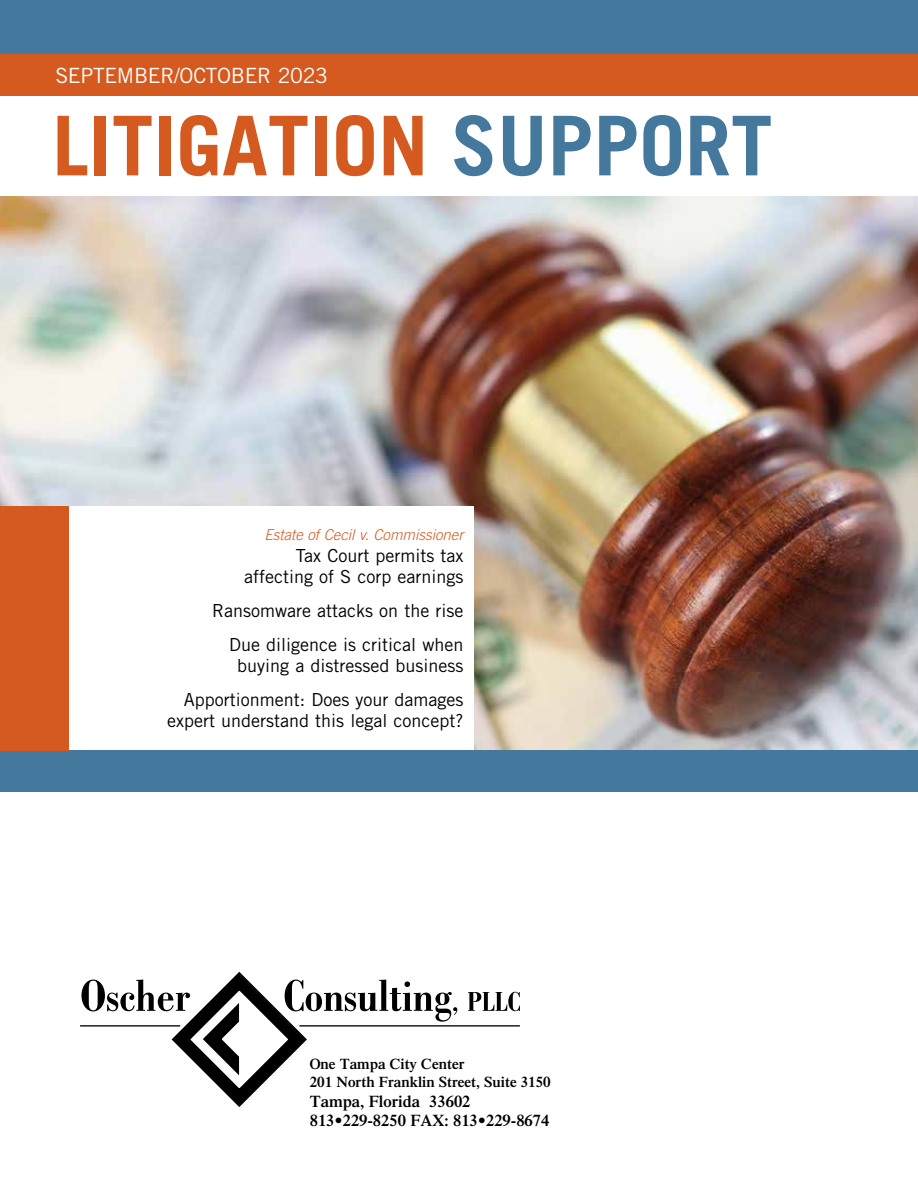
<style>
.page{position:relative;width:918px;height:1188px;background:#fff}
.page>*{position:absolute;margin:0;border:0;box-sizing:border-box;transform-origin:0 0}
.t1{font:700 82.5px "Trade Gothic LT Std";color:#d55a1f}
.t2{font:21px "Trade Gothic LT Std";letter-spacing:-.015em;color:#fff}
.t3{font:18px/33.6px "Trade Gothic LT Std";color:#000;text-align:right}
.t4{font:600 16.5px/19.8px "Times LT Std";color:#000}
.t5{font:600 15px/18px "Times LT Std";color:#000}
.t6{font:italic 300 15px "Trade Gothic LT Std";color:#d55a1f}
.s1{color:#44789d}
</style>
<div class="page">
<div style="left:0;top:0;width:918px;height:56px;background:#44789d"></div>
<div style="left:0;top:54px;width:918px;height:41px;background:#d55a1f"></div>
<img style="left:0;top:196px;width:918px;height:555px">
<div style="left:69px;top:506px;width:405px;height:245px;background:#fff"></div>
<div style="left:0;top:751px;width:918px;height:41px;background:#44789d"></div>
<div style="left:0;top:506px;width:69px;height:245px;background:#d55a1f"></div>
<svg style="left:468px;top:992px;width:52px;height:19px"></svg>
<svg style="left:81px;top:972px;width:376px;height:135px"></svg>
<hr style="left:80px;top:1025px;width:100px;height:2px;background:#000">
<hr style="left:299px;top:1025px;width:221px;height:2px;background:#000">
<div style="left:308px;top:1057px;width:251px;height:104px;background:#fff"></div>
<p class="t2" style="left:55px;top:63px;width:274px">SEPTEMBER/OCTOBER 2023</p>
<h1 class="t1" style="left:52px;top:95px;width:721px">LITIGATION <span class="s1">SUPPORT</span></h1>
<p class="t6" style="left:265px;top:526px;width:200px">Estate of Cecil v. Commissioner</p>
<p class="t3" style="left:244px;top:544px;width:221px;line-height:21.6px">Tax Court permits tax affecting of S corp earnings</p>
<p class="t3" style="left:212px;top:594px;width:253px">Ransomware attacks on the rise<br>Due diligence is critical when</p>
<p class="t3" style="left:184px;top:649px;width:281px">buying a distressed business<br>Apportionment: Does your damages</p>
<p class="t3" style="left:167px;top:704px;width:298px">expert understand this legal concept?</p>
<p class="t5" style="left:310px;top:1054px;width:243px">One Tampa City Center<br>201 North Franklin Street, Suite 3150</p>
<p class="t4" style="left:310px;top:1091px;width:241px">Tampa, Florida 33602<br>813•229-8250 FAX: 813•229-8674</p>
</div>
